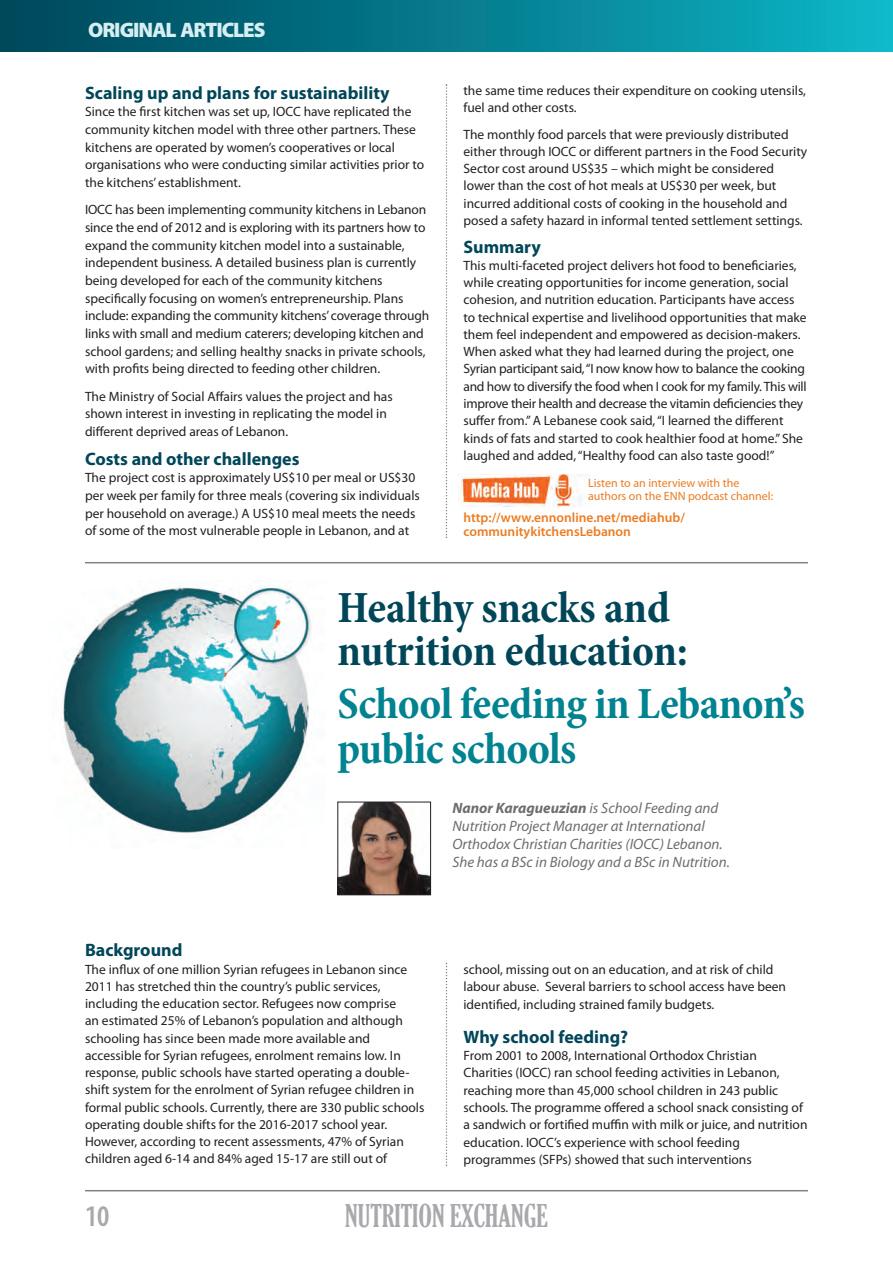
<style>
.page{position:relative;width:893px;height:1263px;background:#fff}
.page>*{position:absolute;margin:0;border:0;box-sizing:border-box;transform-origin:0 0}
.t1{font:700 condensed 45px/45px "Minion Pro";letter-spacing:-.015em;color:#008391}
.t2{font:700 condensed 45px/43.5px "Minion Pro";letter-spacing:-.01em;color:#004659}
.t3{font:extra-condensed 30px "Gloucester";color:#a8a9ad}
.t4{font:600 condensed 30px "Myriad Pro";color:#a8a9ad}
.t5{font:900 21px "Myriad Pro";letter-spacing:-.05em;color:#d6eef2}
.t6{font:700 18px "Myriad Pro";color:#004659}
.t7{font:italic 15px/18px "Myriad Pro";color:#6c6d70}
.t8{font:13.5px/17.2px "Myriad Pro";color:#231f20}
.t9{font:600 13.5px/13.5px "Myriad Pro";color:#eb7c22}
.t10{font:12px/13.5px "Myriad Pro";color:#eb7c22}
.s1{font-weight:700}
</style>
<div class="page">
<img style="left:61px;top:580px;width:251px;height:255px">
<hr style="left:85px;top:1190px;width:723px;height:1px;background:#808285">
<div style="left:0;top:0;width:893px;height:51px;background:linear-gradient(to right,#004457,#0db6c6)"></div>
<svg style="left:446px;top:84px;width:1px;height:454px"></svg>
<svg style="left:446px;top:963px;width:1px;height:203px"></svg>
<img style="left:339px;top:804px;width:90px;height:89px">
<div style="left:337px;top:802px;width:94px;height:93px;border:1px solid #231f20"></div>
<hr style="left:85px;top:562px;width:723px;height:1px;background:#808285">
<img style="left:458px;top:475px;width:132px;height:32px">
<h3 class="t5" style="left:88px;top:22px;width:179px">ORIGINAL ARTICLES</h3>
<h3 class="t6" style="left:85px;top:86px;width:306px">Scaling up and plans for sustainability</h3>
<p class="t8" style="left:85px;top:104px;width:341px;line-height:17.7px">Since the first kitchen was set up, IOCC have replicated the community kitchen model with three other partners. These kitchens are operated by women’s cooperatives or local organisations who were conducting similar activities prior to the kitchens’ establishment.</p>
<p class="t8" style="left:85px;top:202px;width:346px;line-height:17.7px">IOCC has been implementing community kitchens in Lebanon since the end of 2012 and is exploring with its partners how to expand the community kitchen model into a sustainable, independent business. A detailed business plan is currently being developed for each of the community kitchens specifically focusing on women’s entrepreneurship. Plans include: expanding the community kitchens’ coverage through links with small and medium caterers; developing kitchen and school gardens; and selling healthy snacks in private schools, with profits being directed to feeding other children.</p>
<p class="t8" style="left:85px;top:388px;width:309px;line-height:17.7px">The Ministry of Social Affairs values the project and has shown interest in investing in replicating the model in different deprived areas of Lebanon.</p>
<h3 class="t6" style="left:85px;top:452px;width:216px">Costs and other challenges</h3>
<p class="t8" style="left:85px;top:470px;width:336px;line-height:17.7px">The project cost is approximately US$10 per meal or US$30 per week per family for three meals (covering six individuals per household on average.) A US$10 meal meets the needs of some of the most vulnerable people in Lebanon, and at</p>
<p class="t8" style="left:463px;top:83px;width:344px">the same time reduces their expenditure on cooking utensils, fuel and other costs.</p>
<p class="t8" style="left:463px;top:127px;width:345px">The monthly food parcels that were previously distributed either through IOCC or different partners in the Food Security Sector cost around US$35 – which might be considered lower than the cost of hot meals at US$30 per week, but incurred additional costs of cooking in the household and posed a safety hazard in informal tented settlement settings.</p>
<h3 class="t6" style="left:463px;top:240px;width:79px">Summary</h3>
<p class="t8" style="left:463px;top:258px;width:345px">This multi-faceted project delivers hot food to beneficiaries, while creating opportunities for income generation, social cohesion, and nutrition education. Participants have access to technical expertise and livelihood opportunities that make them feel independent and empowered as decision-makers.<br>When asked what they had learned during the project, one Syrian participant said, “I now know how to balance the cooking and how to diversify the food when I cook for my family. This will improve their health and decrease the vitamin deficiencies they suffer from.” A Lebanese cook said, “I learned the different kinds of fats and started to cook healthier food at home.” She laughed and added, “Healthy food can also taste good!”</p>
<p class="t10" style="left:588px;top:477px;width:187px">Listen to an interview with the authors on the ENN podcast channel:</p>
<p class="t9" style="left:463px;top:512px;width:223px">http://www.ennonline.net/mediahub/ communitykitchensLebanon</p>
<h1 class="t2" style="left:337px;top:590px;width:352px">Healthy snacks and nutrition education:</h1>
<h1 class="t1" style="left:337px;top:685px;width:469px">School feeding in Lebanon’s public schools</h1>
<p class="t7" style="left:452px;top:800px;width:279px"><span class="s1">Nanor Karagueuzian</span> is School Feeding and Nutrition Project Manager at International Orthodox Christian Charities (IOCC) Lebanon.<br>She has a BSc in Biology and a BSc in Nutrition.</p>
<h3 class="t6" style="left:85px;top:943px;width:99px">Background</h3>
<p class="t8" style="left:85px;top:961px;width:341px">The influx of one million Syrian refugees in Lebanon since 2011 has stretched thin the country’s public services, including the education sector. Refugees now comprise<br>an estimated 25% of Lebanon’s population and although schooling has since been made more available and accessible for Syrian refugees, enrolment remains low. In response, public schools have started operating a double&shy;shift system for the enrolment of Syrian refugee children in formal public schools. Currently, there are 330 public schools operating double shifts for the 2016-2017 school year.<br>However, according to recent assessments, 47% of Syrian children aged 6-14 and 84% aged 15-17 are still out of</p>
<p class="t8" style="left:463px;top:962px;width:324px">school, missing out on an education, and at risk of child labour abuse. Several barriers to school access have been identified, including strained family budgets.</p>
<h3 class="t6" style="left:463px;top:1030px;width:166px">Why school feeding?</h3>
<p class="t8" style="left:463px;top:1048px;width:345px">From 2001 to 2008, International Orthodox Christian Charities (IOCC) ran school feeding activities in Lebanon, reaching more than 45,000 school children in 243 public schools. The programme offered a school snack consisting of a sandwich or fortified muffin with milk or juice, and nutrition education. IOCC’s experience with school feeding programmes (SFPs) showed that such interventions</p>
<h2 class="t4" style="left:85px;top:1205px;width:26px">10</h2>
<h2 class="t3" style="left:345px;top:1198px;width:204px">NUTRITION EXCHANGE</h2>
</div>
